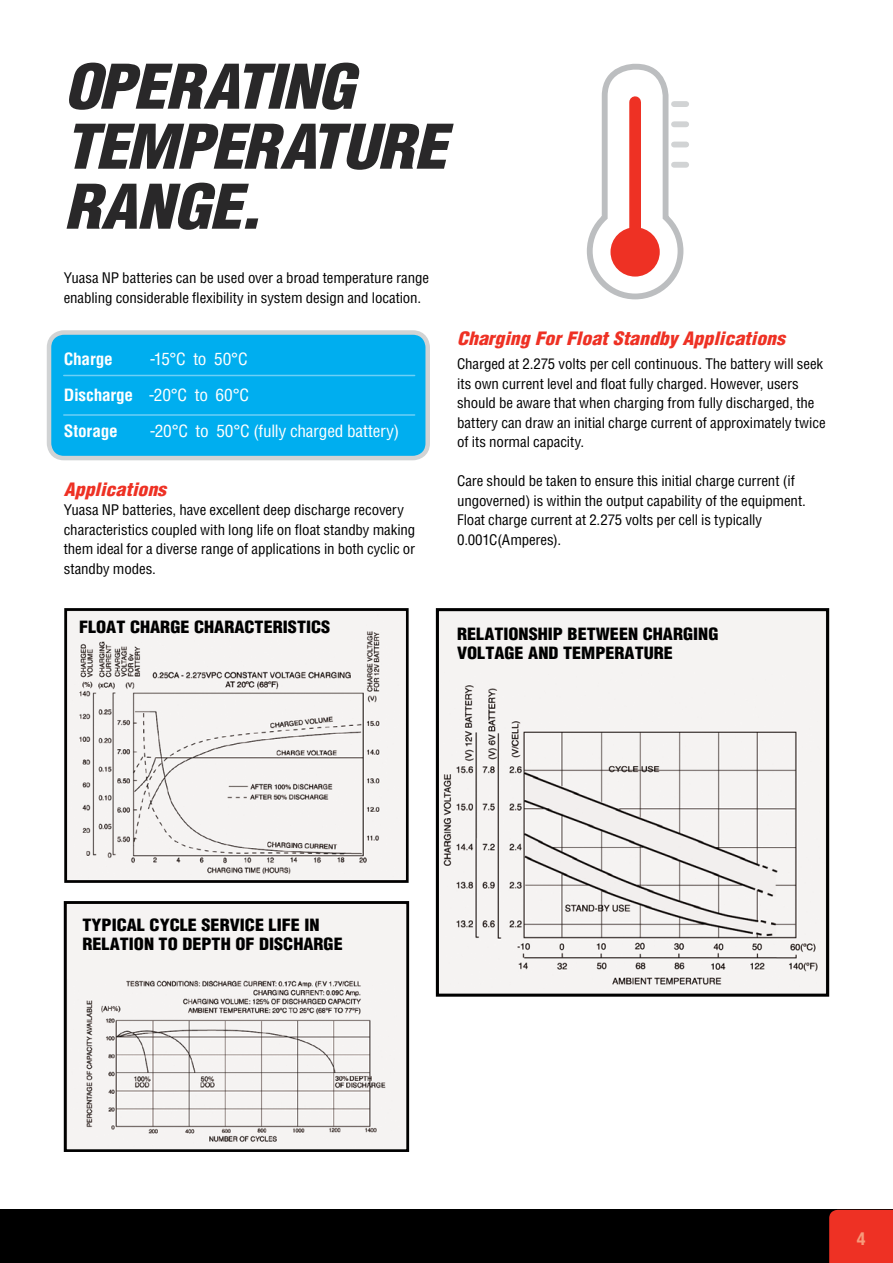
<style>
.page{position:relative;width:893px;height:1263px;background:#fff}
.page>*{position:absolute;margin:0;border:0;box-sizing:border-box;transform-origin:0 0}
.t1{font:italic 900 condensed 60px/60px "Helvetica LT Std";letter-spacing:-.02em;color:#292829;scale:1.1 1}
.t2{font:italic 900 condensed 18px "Helvetica LT Std";color:#ee3124;scale:1.1 1}
.t3{font:700 condensed 18px "Helvetica Neue LT";color:#f79b7b}
.t4{font:900 condensed 16.5px/19.5px "Helvetica LT Std";color:#000;scale:1.1 1}
.t5{font:condensed 16.5px/35.7px "Helvetica LT Std";letter-spacing:-.015em;color:#fff;text-align:justify;scale:1.05 1}
.t6{font:700 condensed 16.5px "Helvetica LT Std";letter-spacing:-.01em;color:#fff;scale:1.05 1}
.t7{font:condensed 14.25px/19.5px "Helvetica LT Std";letter-spacing:-.01em;color:#000;scale:1.05 1}
.s1{font-weight:700}
</style>
<div class="page">
<div style="left:0;top:1210px;width:893px;height:53px;background:#000"></div>
<div style="left:829px;top:1210px;width:64px;height:53px;background:#ee3124"></div>
<div style="left:49px;top:332px;width:379px;height:126px;background:#00aeef;border-radius:15px"></div>
<div style="left:47px;top:330px;width:383px;height:130px;border:4px solid #d1d3d4;border-radius:15px"></div>
<svg style="left:586px;top:63px;width:100px;height:237px"></svg>
<div style="left:629px;top:102px;width:12px;height:155px;background:#ee3124"></div>
<div style="left:610px;top:227px;width:50px;height:50px;background:#ee3124;border-radius:50%"></div>
<div style="left:674px;top:101px;width:12px;height:6px;background:#d1d3d4"></div>
<div style="left:674px;top:142px;width:12px;height:5px;background:#d1d3d4"></div>
<div style="left:674px;top:121px;width:12px;height:6px;background:#d1d3d4"></div>
<div style="left:674px;top:162px;width:12px;height:6px;background:#d1d3d4"></div>
<img style="left:68px;top:978px;width:337px;height:170px">
<div style="left:64px;top:901px;width:345px;height:251px;border:3px solid #000"></div>
<div style="left:68px;top:904px;width:337px;height:74px;background:#f5f3f2"></div>
<img style="left:440px;top:612px;width:385px;height:381px">
<div style="left:436px;top:608px;width:393px;height:389px;border:3px solid #000"></div>
<div style="left:441px;top:612px;width:383px;height:60px;background:#f5f3f2"></div>
<img style="left:68px;top:612px;width:337px;height:267px">
<div style="left:64px;top:608px;width:345px;height:275px;border:3px solid #000"></div>
<div style="left:70px;top:613px;width:293px;height:25px;background:#f5f3f2"></div>
<hr style="left:64px;top:375px;width:351px;height:1px;background:#6dcff6">
<hr style="left:64px;top:414px;width:351px;height:2px;background:#6dcff6">
<h1 class="t1" style="left:64px;top:57px;width:349px">OPERATING<br>TEMPERATURE<br>RANGE.</h1>
<p class="t7" style="left:64px;top:268px;width:349px">Yuasa NP batteries can be used over a broad temperature range enabling considerable flexibility in system design and location.</p>
<p class="t6" style="left:64px;top:349px;width:48px">Charge</p>
<p class="t5" style="left:64px;top:341px;width:178px;text-indent:86px">-15°C to 50°C <span class="s1">Discharge</span> -20°C to 60°C <span class="s1">Storage</span></p>
<p class="t5" style="left:150px;top:413px;width:239px">-20°C to 50°C (fully charged battery)</p>
<p class="t2" style="left:64px;top:478px;width:95px">Applications</p>
<p class="t7" style="left:64px;top:500px;width:336px">Yuasa NP batteries, have excellent deep discharge recovery characteristics coupled with long life on float standby making them ideal for a diverse range of applications in both cyclic or standby modes.</p>
<p class="t4" style="left:79px;top:617px;width:230px">FLOAT CHARGE CHARACTERISTICS</p>
<p class="t2" style="left:457px;top:327px;width:299px">Charging For Float Standby Applications</p>
<p class="t7" style="left:457px;top:354px;width:353px">Charged at 2.275 volts per cell continuous. The battery will seek its own current level and float fully charged. However, users should be aware that when charging from fully discharged, the battery can draw an initial charge current of approximately twice of its normal capacity.</p>
<p class="t7" style="left:457px;top:471px;width:334px">Care should be taken to ensure this initial charge current (if ungoverned) is within the output capability of the equipment.<br>Float charge current at 2.275 volts per cell is typically 0.001C(Amperes).</p>
<p class="t4" style="left:457px;top:624px;width:239px">RELATIONSHIP BETWEEN CHARGING<br>VOLTAGE AND TEMPERATURE</p>
<p class="t4" style="left:82px;top:915px;width:238px">TYPICAL CYCLE SERVICE LIFE IN<br>RELATION TO DEPTH OF DISCHARGE</p>
<p class="t3" style="left:857px;top:1227px;width:10px">4</p>
</div>
